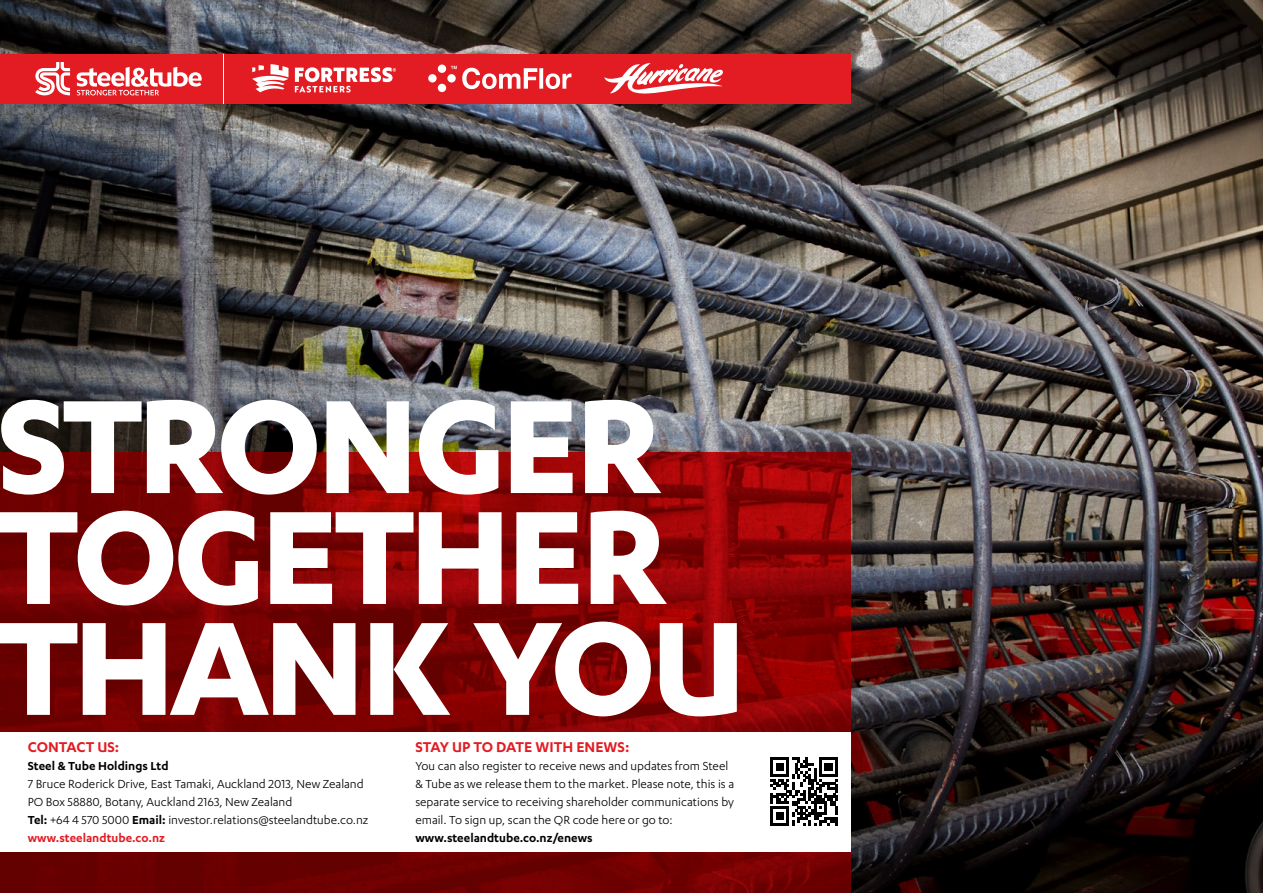
<style>
.page{position:relative;width:1263px;height:893px;background:#fff}
.page>*{position:absolute;margin:0;border:0;box-sizing:border-box;transform-origin:0 0}
.t1{font:700 154.5px/110.9px "Karbon";letter-spacing:-.03em;color:#fff}
.t2{font:600 16.5px "Karbon";color:#e31b22}
.t3{font:13.5px/18px "Karbon";color:#000}
.t4{font:600 13.5px "Karbon";color:#000}
.s1{font-weight:600}
.s2{font-weight:600;color:#e31b22}
</style>
<div class="page">
<img style="left:0;top:0;width:1263px;height:893px">
<svg style="left:0;top:453px;width:850px;height:440px;background:#7f0303"></svg>
<div style="left:0;top:732px;width:850px;height:119px;background:#fff"></div>
<svg style="left:770px;top:757px;width:68px;height:68px"></svg>
<div style="left:0;top:54px;width:850px;height:50px;background:#e31b22"></div>
<svg style="left:35px;top:62px;width:35px;height:33px"></svg>
<svg style="left:77px;top:67px;width:125px;height:28px"></svg>
<svg style="left:428px;top:65px;width:143px;height:27px"></svg>
<svg style="left:295px;top:67px;width:101px;height:25px"></svg>
<svg style="left:252px;top:64px;width:36px;height:28px"></svg>
<hr style="left:223px;top:54px;width:1px;height:50px;background:#fff">
<svg style="left:604px;top:63px;width:119px;height:31px"></svg>
<h1 class="t1" style="left:-3px;top:385px;width:750px">STRONGER<br>TOGETHER<br>THANK YOU</h1>
<p class="t2" style="left:415px;top:738px;width:215px">STAY UP TO DATE WITH ENEWS:</p>
<p class="t3" style="left:415px;top:757px;width:320px">You can also register to receive news and updates from Steel &amp; Tube as we release them to the market. Please note, this is a separate service to receiving shareholder communications by email. To sign up, scan the QR code here or go to:</p>
<p class="t4" style="left:415px;top:830px;width:179px">www.steelandtube.co.nz/enews</p>
<p class="t2" style="left:28px;top:738px;width:93px">CONTACT US:</p>
<p class="t4" style="left:28px;top:758px;width:142px">Steel &amp; Tube Holdings Ltd</p>
<p class="t3" style="left:28px;top:775px;width:342px">7 Bruce Roderick Drive, East Tamaki, Auckland 2013, New Zealand PO Box 58880, Botany, Auckland 2163, New Zealand<br><span class="s1">Tel:</span> +64 4 570 5000 <span class="s1">Email:</span> investor.relations@steelandtube.co.nz <span class="s2">www.steelandtube.co.nz</span></p>
</div>
